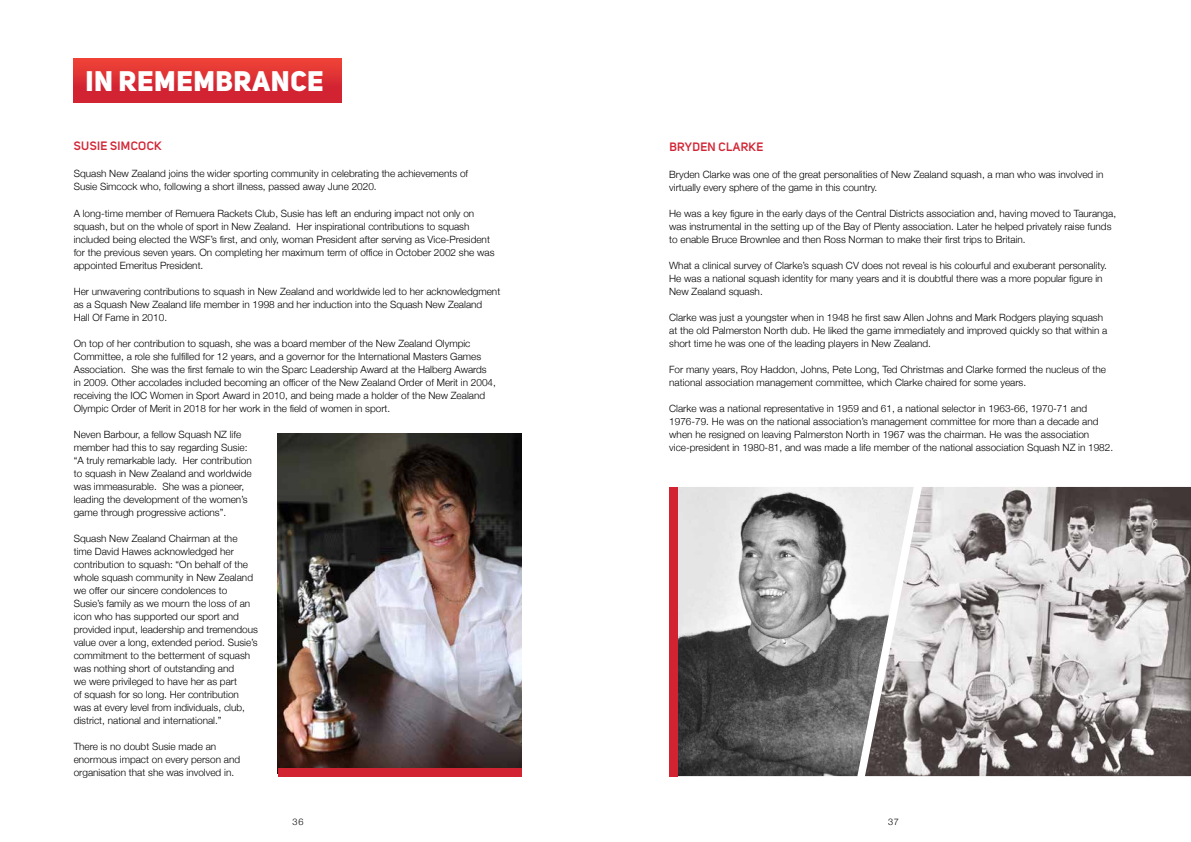
<style>
.page{position:relative;width:1191px;height:842px;background:#fff}
.page>*{position:absolute;margin:0;border:0;box-sizing:border-box;transform-origin:0 0}
.t1{font:28px "Uni Sans Heavy CAPS";letter-spacing:.02em;color:#fff}
.t2{font:600 12px "Uni Sans";letter-spacing:.03em;color:#d22333}
.t3{font:300 10px/13px "Helvetica Neue";color:#000}
.t4{font:300 9.1px "Helvetica Neue";color:#000}
</style>
<div class="page">
<img style="left:278px;top:434px;width:244px;height:334px">
<img style="left:677px;top:487px;width:188px;height:289px">
<div style="left:74px;top:58px;width:268px;height:44px;background:linear-gradient(to bottom,#ed4136,#cc1d32)"></div>
<img style="left:865px;top:487px;width:326px;height:289px">
<div style="left:278px;top:768px;width:244px;height:9px;background:#d22333"></div>
<div style="left:669px;top:487px;width:8px;height:289px;background:#d22333"></div>
<h1 class="t1" style="left:85px;top:63px;width:240px">IN REMEMBRANCE</h1>
<p class="t2" style="left:74px;top:139px;width:89px">SUSIE SIMCOCK</p>
<p class="t3" style="left:74px;top:166px;width:396px">Squash New Zealand joins the wider sporting community in celebrating the achievements of<br>Susie Simcock who, following a short illness, passed away June 2020.</p>
<p class="t3" style="left:74px;top:206px;width:422px">A long-time member of Remuera Rackets Club, Susie has left an enduring impact not only on squash, but on the whole of sport in New Zealand. Her inspirational contributions to squash included being elected the WSF’s first, and only, woman President after serving as Vice-President for the previous seven years. On completing her maximum term of office in October 2002 she was appointed Emeritus President.</p>
<p class="t3" style="left:74px;top:284px;width:428px">Her unwavering contributions to squash in New Zealand and worldwide led to her acknowledgment as a Squash New Zealand life member in 1998 and her induction into the Squash New Zealand<br>Hall Of Fame in 2010.</p>
<p class="t3" style="left:74px;top:336px;width:424px">On top of her contribution to squash, she was a board member of the New Zealand Olympic Committee, a role she fulfilled for 12 years, and a governor for the International Masters Games Association. She was the first female to win the Sparc Leadership Award at the Halberg Awards in 2009. Other accolades included becoming an officer of the New Zealand Order of Merit in 2004, receiving the IOC Women in Sport Award in 2010, and being made a holder of the New Zealand Olympic Order of Merit in 2018 for her work in the field of women in sport.</p>
<p class="t3" style="left:74px;top:427px;width:180px">Neven Barbour, a fellow Squash NZ life member had this to say regarding Susie: “A truly remarkable lady. Her contribution to squash in New Zealand and worldwide was immeasurable. She was a pioneer, leading the development of the women’s game through progressive actions”.</p>
<p class="t3" style="left:74px;top:531px;width:186px">Squash New Zealand Chairman at the time David Hawes acknowledged her contribution to squash: “On behalf of the whole squash community in New Zealand we offer our sincere condolences to Susie’s family as we mourn the loss of an icon who has supported our sport and provided input, leadership and tremendous value over a long, extended period. Susie’s commitment to the betterment of squash was nothing short of outstanding and<br>we were privileged to have her as part<br>of squash for so long. Her contribution was at every level from individuals, club, district, national and international.”</p>
<p class="t3" style="left:74px;top:739px;width:168px">There is no doubt Susie made an enormous impact on every person and organisation that she was involved in.</p>
<p class="t2" style="left:669px;top:139px;width:95px">BRYDEN CLARKE</p>
<p class="t3" style="left:669px;top:167px;width:436px">Bryden Clarke was one of the great personalities of New Zealand squash, a man who was involved in virtually every sphere of the game in this country.</p>
<p class="t3" style="left:669px;top:206px;width:448px">He was a key figure in the early days of the Central Districts association and, having moved to Tauranga, was instrumental in the setting up of the Bay of Plenty association. Later he helped privately raise funds to enable Bruce Brownlee and then Ross Norman to make their first trips to Britain.</p>
<p class="t3" style="left:669px;top:258px;width:439px">What a clinical survey of Clarke’s squash CV does not reveal is his colourful and exuberant personality.<br>He was a national squash identity for many years and it is doubtful there was a more popular figure in<br>New Zealand squash.</p>
<p class="t3" style="left:669px;top:310px;width:440px">Clarke was just a youngster when in 1948 he first saw Allen Johns and Mark Rodgers playing squash at the old Palmerston North dub. He liked the game immediately and improved quickly so that within a short time he was one of the leading players in New Zealand.</p>
<p class="t3" style="left:669px;top:362px;width:438px">For many years, Roy Haddon, Johns, Pete Long, Ted Christmas and Clarke formed the nucleus of the national association management committee, which Clarke chaired for some years.</p>
<p class="t3" style="left:669px;top:401px;width:445px">Clarke was a national representative in 1959 and 61, a national selector in 1963-66, 1970-71 and 1976-79. He was on the national association’s management committee for more than a decade and when he resigned on leaving Palmerston North in 1967 was the chairman. He was the association vice-president in 1980-81, and was made a life member of the national association Squash NZ in 1982.</p>
<p class="t4" style="left:292px;top:814px;width:13px">36</p>
<p class="t4" style="left:888px;top:814px;width:12px">37</p>
</div>
